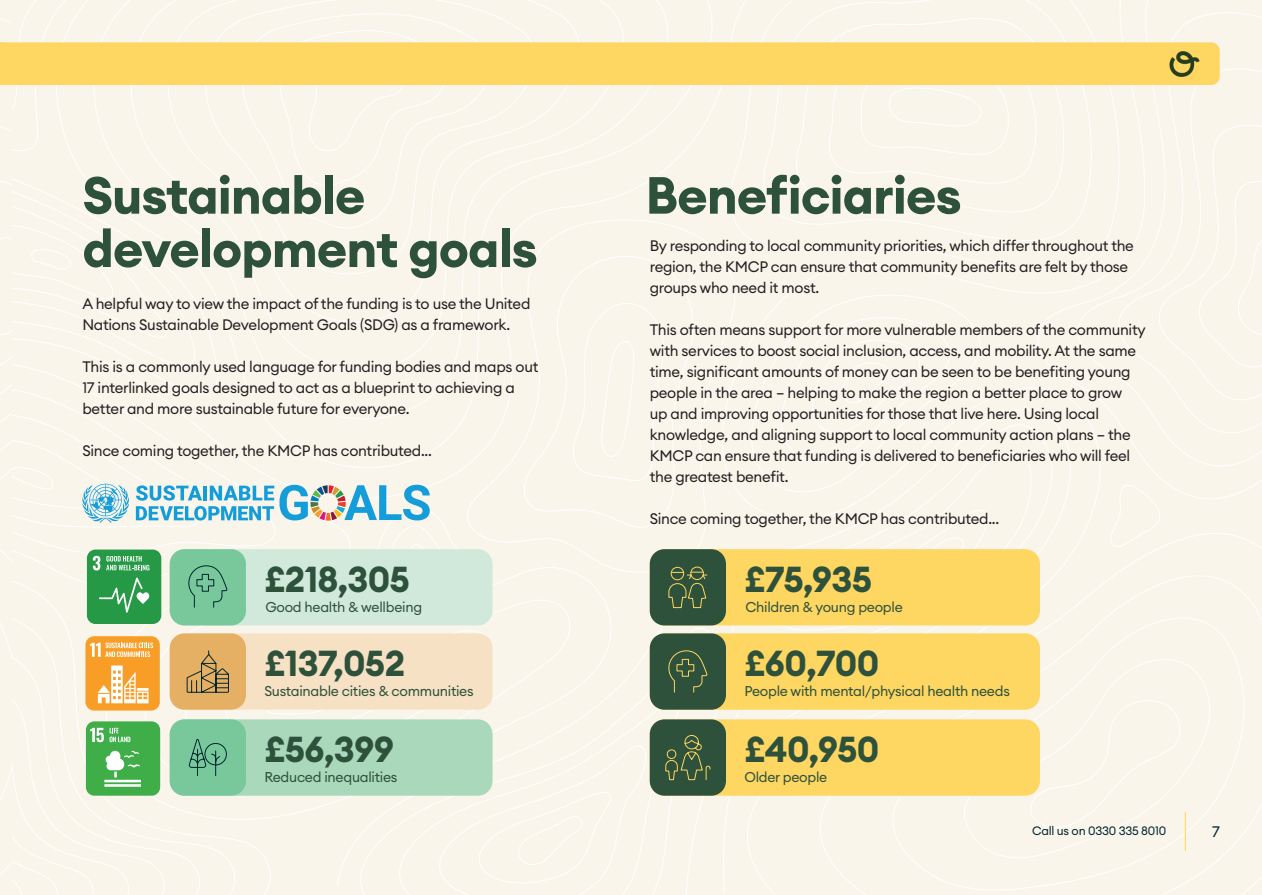
<style>
.page{position:relative;width:1262px;height:895px;background:#fff}
.page>*{position:absolute;margin:0;border:0;box-sizing:border-box;transform-origin:0 0}
.t1{font:700 51.45px "Euclid Circular A";letter-spacing:-.02em;color:#2e513b}
.t2{font:700 35.55px "Euclid Circular A";letter-spacing:-.02em;color:#2e513b}
.t3{font:15px/21px "Euclid Circular A";letter-spacing:-.02em;color:#231f20}
.t4{font:15px "Euclid Circular A";color:#00252d}
.t5{font:13.95px "Euclid Circular A";letter-spacing:-.02em;color:#2e513b}
.t6{font:12px "Euclid Circular A";letter-spacing:-.02em;color:#00252d}
</style>
<div class="page">
<div style="left:1074px;top:0;width:188px;height:894px;background:#f9f5eb"></div>
<div style="left:12px;top:0;width:1062px;height:894px;background:#f9f5eb"></div>
<hr style="left:1185px;top:811px;width:1px;height:39px;background:#fed662">
<div style="left:650px;top:549px;width:390px;height:76px;background:#fed662;border-radius:15px"></div>
<div style="left:650px;top:633px;width:390px;height:76px;background:#fed662;border-radius:15px"></div>
<div style="left:650px;top:719px;width:390px;height:76px;background:#fed662;border-radius:15px"></div>
<div style="left:650px;top:549px;width:76px;height:76px;background:#2e513b;border-radius:15px"></div>
<div style="left:650px;top:633px;width:76px;height:76px;background:#2e513b;border-radius:15px"></div>
<div style="left:650px;top:719px;width:76px;height:76px;background:#2e513b;border-radius:15px"></div>
<svg style="left:668px;top:650px;width:40px;height:42px"></svg>
<svg style="left:665px;top:735px;width:45px;height:45px"></svg>
<svg style="left:668px;top:566px;width:39px;height:42px"></svg>
<div style="left:170px;top:549px;width:322px;height:76px;background:#d1e9da;border-radius:15px"></div>
<div style="left:170px;top:633px;width:322px;height:76px;background:#f6e1c4;border-radius:15px"></div>
<div style="left:170px;top:719px;width:322px;height:76px;background:#a9d8bb;border-radius:15px"></div>
<div style="left:170px;top:549px;width:76px;height:76px;background:#79c89c;border-radius:15px"></div>
<div style="left:170px;top:633px;width:76px;height:76px;background:#e5b064;border-radius:15px"></div>
<div style="left:170px;top:719px;width:76px;height:76px;background:#79c89c;border-radius:15px"></div>
<svg style="left:188px;top:565px;width:40px;height:42px"></svg>
<svg style="left:186px;top:650px;width:43px;height:42px"></svg>
<svg style="left:188px;top:739px;width:39px;height:37px"></svg>
<svg style="left:136px;top:484px;width:294px;height:36px;background:#9cccdc"></svg>
<svg style="left:82px;top:483px;width:47px;height:39px;background:#a7d5e4"></svg>
<div style="left:87px;top:549px;width:74px;height:74px;background:#269947;border-radius:9px"></div>
<svg style="left:93px;top:555px;width:7px;height:15px"></svg>
<svg style="left:106px;top:556px;width:43px;height:14px"></svg>
<svg style="left:99px;top:577px;width:50px;height:35px"></svg>
<div style="left:85px;top:636px;width:75px;height:74px;background:#f89e26;border-radius:9px"></div>
<svg style="left:90px;top:642px;width:63px;height:14px"></svg>
<svg style="left:98px;top:665px;width:50px;height:38px"></svg>
<div style="left:86px;top:721px;width:74px;height:74px;background:#3fae49;border-radius:9px"></div>
<svg style="left:90px;top:727px;width:40px;height:15px"></svg>
<svg style="left:104px;top:750px;width:37px;height:36px"></svg>
<div style="left:12px;top:42px;width:1207px;height:43px;background:#fed662"></div>
<img style="left:1169px;top:51px;width:30px;height:25px">
<svg style="left:0;top:0;width:12px;height:895px;background:#f9f3e4"></svg>
<p class="t1" style="left:82px;top:162px;width:285px">Sustainable</p>
<p class="t1" style="left:645px;top:162px;width:318px">Beneficiaries</p>
<p class="t1" style="left:82px;top:215px;width:457px">development goals</p>
<p class="t3" style="left:82px;top:292px;width:449px">A helpful way to view the impact of the funding is to use the United<br>Nations Sustainable Development Goals (SDG) as a framework.</p>
<p class="t3" style="left:82px;top:355px;width:457px">This is a commonly used language for funding bodies and maps out<br>17 interlinked goals designed to act as a blueprint to achieving a better and more sustainable future for everyone.</p>
<p class="t3" style="left:82px;top:439px;width:351px">Since coming together, the KMCP has contributed...</p>
<p class="t3" style="left:650px;top:235px;width:486px">By responding to local community priorities, which differ throughout the region, the KMCP can ensure that community benefits are felt by those groups who need it most.</p>
<p class="t3" style="left:650px;top:319px;width:497px">This often means support for more vulnerable members of the community with services to boost social inclusion, access, and mobility. At the same time, significant amounts of money can be seen to be benefiting young people in the area – helping to make the region a better place to grow<br>up and improving opportunities for those that live here. Using local knowledge, and aligning support to local community action plans – the KMCP can ensure that funding is delivered to beneficiaries who will feel the greatest benefit.</p>
<p class="t3" style="left:650px;top:508px;width:351px">Since coming together, the KMCP has contributed...</p>
<p class="t2" style="left:744px;top:555px;width:129px">£75,935</p>
<p class="t5" style="left:745px;top:597px;width:159px">Children &amp; young people</p>
<p class="t2" style="left:744px;top:640px;width:136px">£60,700</p>
<p class="t5" style="left:744px;top:681px;width:267px">People with mental/physical health needs</p>
<p class="t2" style="left:744px;top:726px;width:136px">£40,950</p>
<p class="t5" style="left:744px;top:767px;width:84px">Older people</p>
<p class="t2" style="left:264px;top:555px;width:147px">£218,305</p>
<p class="t5" style="left:265px;top:597px;width:158px">Good health &amp; wellbeing</p>
<p class="t2" style="left:264px;top:640px;width:142px">£137,052</p>
<p class="t5" style="left:264px;top:681px;width:211px">Sustainable cities &amp; communities</p>
<p class="t2" style="left:264px;top:726px;width:131px">£56,399</p>
<p class="t5" style="left:264px;top:767px;width:134px">Reduced inequalities</p>
<p class="t6" style="left:1032px;top:822px;width:135px">Call us on 0330 335 8010</p>
<p class="t4" style="left:1212px;top:821px;width:9px">7</p>
</div>
